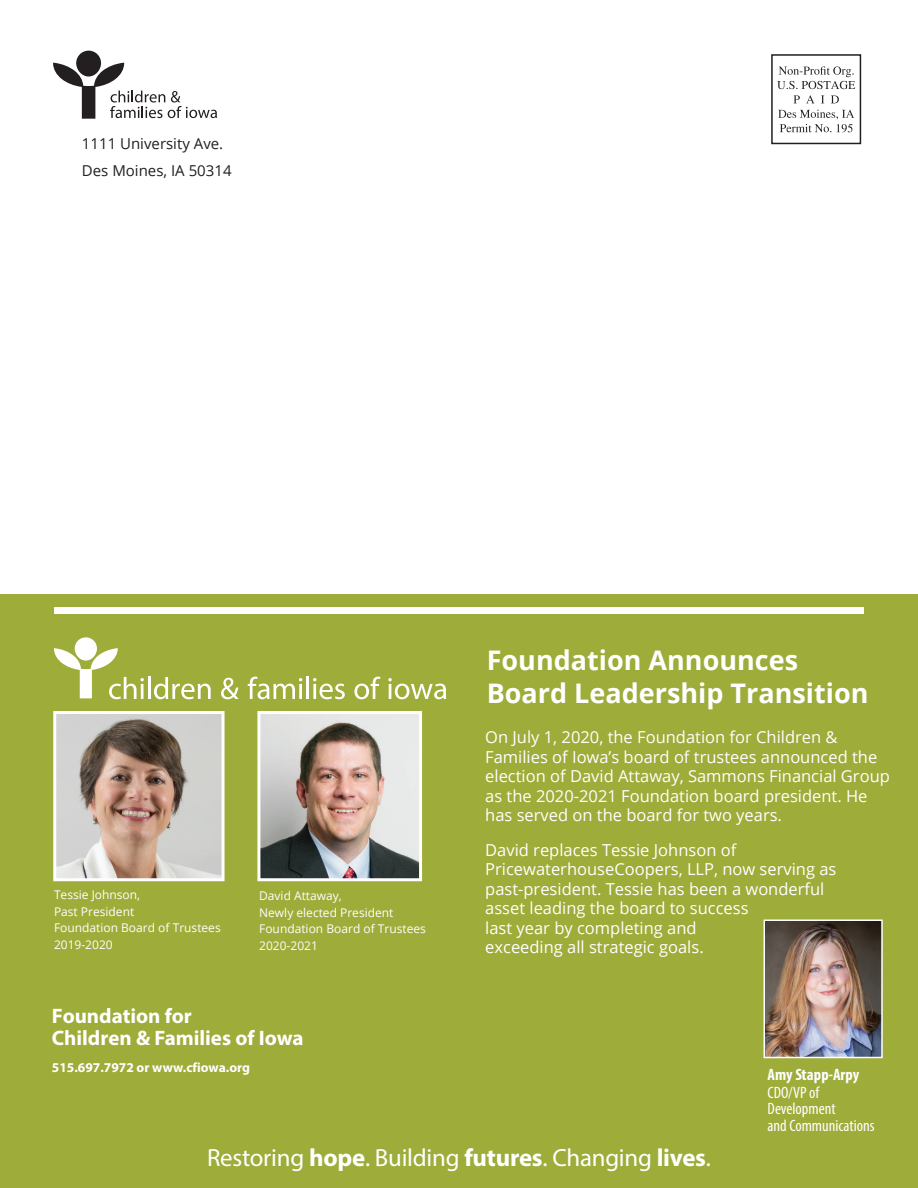
<style>
.page{position:relative;width:918px;height:1188px;background:#fff}
.page>*{position:absolute;margin:0;border:0;box-sizing:border-box;transform-origin:0 0}
.t1{font:700 27px/32.4px "Open Sans";color:#fff}
.t2{font:24.9px "Myriad Pro";letter-spacing:-.01em;color:#fff}
.t3{font:700 21px/22.5px "Myriad Pro";color:#fff}
.t4{font:16.5px/19.5px "Open Sans";color:#fff}
.t5{font:condensed 16.5px/16.5px "Myriad Pro";color:#fff}
.t6{font:700 condensed 16.5px "Myriad Pro";color:#fff}
.t7{font:15px/27px "Open Sans";color:#231f20}
.t8{font:700 13.5px "Myriad Pro";color:#fff}
.t9{font:12px/16.5px "Open Sans";color:#fff}
.s1{font-weight:700}
</style>
<div class="page">
<div style="left:0;top:595px;width:918px;height:593px;background:#9eac39"></div>
<div style="left:54px;top:608px;width:810px;height:6px;background:#fff"></div>
<svg style="left:53px;top:51px;width:164px;height:68px"></svg>
<svg style="left:777px;top:66px;width:78px;height:23px"></svg>
<svg style="left:794px;top:95px;width:45px;height:8px"></svg>
<svg style="left:778px;top:110px;width:76px;height:22px"></svg>
<div style="left:771px;top:54px;width:90px;height:90px;border:2px solid #231f20"></div>
<img style="left:261px;top:715px;width:157px;height:162px">
<div style="left:257px;top:711px;width:165px;height:170px;border:3px solid #fff"></div>
<hr style="left:148px;top:677px;width:3px;height:22px;background:#fff">
<svg style="left:154px;top:677px;width:57px;height:22px"></svg>
<svg style="left:221px;top:678px;width:18px;height:21px"></svg>
<svg style="left:248px;top:677px;width:54px;height:22px"></svg>
<hr style="left:306px;top:677px;width:3px;height:22px;background:#fff">
<svg style="left:313px;top:678px;width:32px;height:21px"></svg>
<svg style="left:354px;top:677px;width:26px;height:22px"></svg>
<svg style="left:388px;top:678px;width:58px;height:21px"></svg>
<svg style="left:54px;top:637px;width:90px;height:62px"></svg>
<img style="left:767px;top:923px;width:113px;height:132px">
<div style="left:764px;top:920px;width:119px;height:138px;border:2px solid #fff"></div>
<img style="left:57px;top:715px;width:164px;height:162px">
<div style="left:53px;top:711px;width:172px;height:170px;border:3px solid #fff"></div>
<p class="t7" style="left:82px;top:129px;width:151px">1111 University Ave.<br>Des Moines, IA 50314</p>
<p class="t9" style="left:54px;top:887px;width:168px">Tessie Johnson,<br>Past President<br>Foundation Board of Trustees<br>2019-2020</p>
<p class="t9" style="left:259px;top:888px;width:168px">David Attaway,<br>Newly elected President<br>Foundation Board of Trustees<br>2020-2021</p>
<p class="t1" style="left:487px;top:643px;width:383px">Foundation Announces<br>Board Leadership Transition</p>
<p class="t4" style="left:485px;top:727px;width:406px">On July 1, 2020, the Foundation for Children &amp; Families of Iowa’s board of trustees announced the election of David Attaway, Sammons Financial Group as the 2020-2021 Foundation board president. He has served on the board for two years.</p>
<p class="t4" style="left:485px;top:839px;width:353px">David replaces Tessie Johnson of PricewaterhouseCoopers, LLP, now serving as past-president. Tessie has been a wonderful asset leading the board to success<br>last year by completing and<br>exceeding all strategic goals.</p>
<p class="t3" style="left:52px;top:1004px;width:253px">Foundation for<br>Children &amp; Families of Iowa</p>
<p class="t8" style="left:52px;top:1059px;width:200px">515.697.7972 or www.cfiowa.org</p>
<p class="t6" style="left:768px;top:1064px;width:93px">Amy Stapp-Arpy</p>
<p class="t5" style="left:768px;top:1084px;width:108px">CDO/VP of<br>Development<br>and Communications</p>
<p class="t2" style="left:207px;top:1142px;width:505px">Restoring <span class="s1">hope</span>. Building <span class="s1">futures</span>. Changing <span class="s1">lives</span>.</p>
</div>
